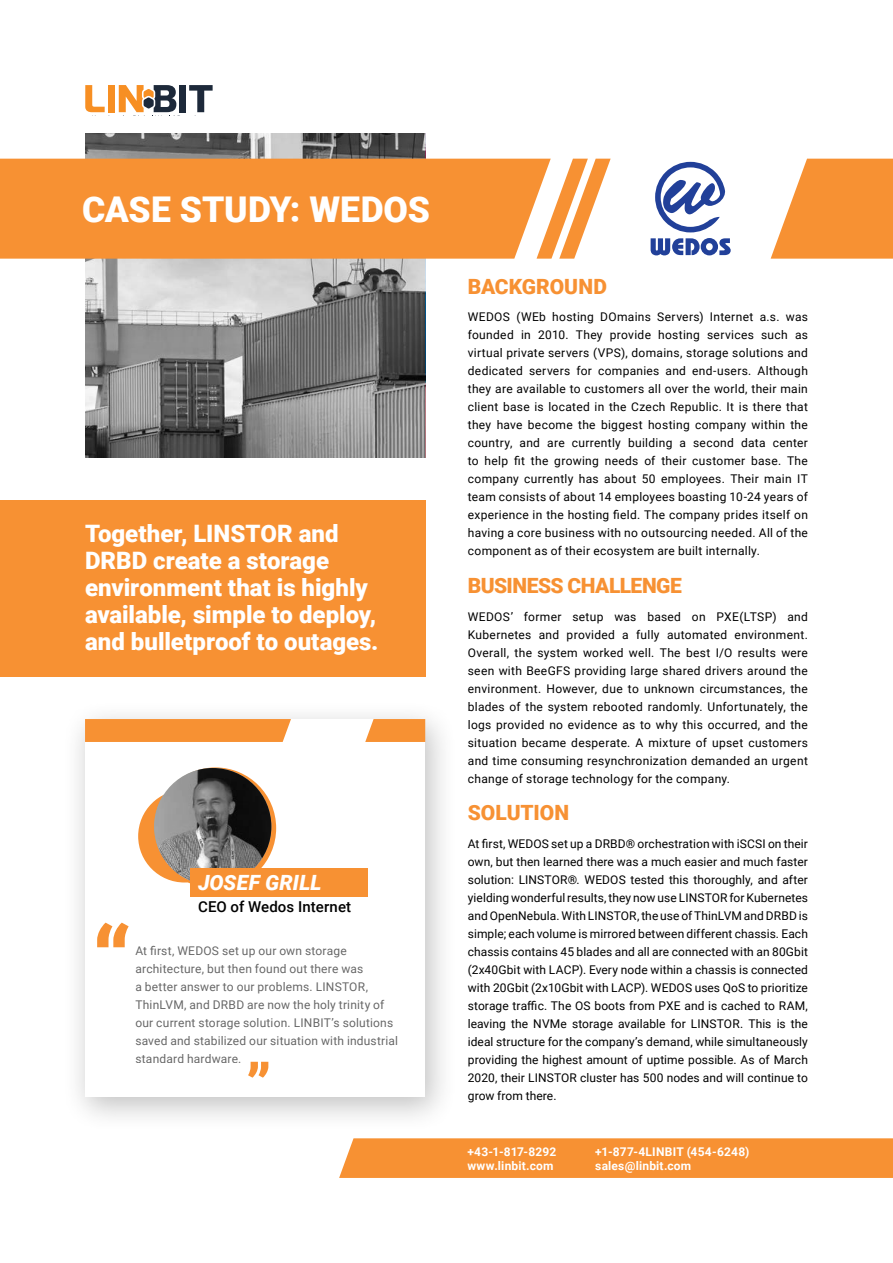
<style>
.page{position:relative;width:893px;height:1263px;background:#fff}
.page>*{position:absolute;margin:0;border:0;box-sizing:border-box;transform-origin:0 0}
.t1{font:900 94.5px "Roboto";color:#f79133}
.t2{font:900 60.9px "Roboto";color:#f79133}
.t3{font:900 35.55px "Roboto";letter-spacing:-.005em;color:#fff}
.t4{font:900 24px/27px "Roboto";color:#fff}
.t5{font:900 21px "Roboto";letter-spacing:-.02em;color:#f79133}
.t6{font:900 21px "Roboto";letter-spacing:.005em;color:#f79133}
.t7{font:italic 900 21px "Roboto";letter-spacing:.01em;color:#fff}
.t8{font:900 21px "Roboto";color:#f79133}
.t9{font:500 15px "Roboto";letter-spacing:.01em;color:#000}
.t10{font:12px/18px "Roboto";letter-spacing:.015em;color:#000;text-align:justify}
.t11{font:700 12px/14.4px "Roboto";letter-spacing:.015em;color:#fff}
</style>
<div class="page">
<div style="left:61px;top:699px;width:397px;height:434px;background:#000;opacity:.24"></div>
<div style="left:85px;top:719px;width:340px;height:377px;background:#fff"></div>
<svg style="left:771px;top:159px;width:122px;height:100px;background:#f8a151"></svg>
<div style="left:0;top:500px;width:425px;height:177px;background:#f79133"></div>
<svg style="left:85px;top:719px;width:340px;height:23px"></svg>
<svg style="left:155px;top:767px;width:121px;height:122px"></svg>
<div style="left:138px;top:790px;width:93px;height:92px;background:#f79133;border-radius:50%"></div>
<svg style="left:154px;top:768px;width:117px;height:117px;background:#636362"></svg>
<div style="left:190px;top:868px;width:178px;height:28px;background:#f79133"></div>
<svg style="left:85px;top:85px;width:20px;height:27px"></svg>
<div style="left:108px;top:85px;width:7px;height:27px;background:#f78f23"></div>
<div style="left:179px;top:85px;width:7px;height:27px;background:#1d293a"></div>
<svg style="left:189px;top:85px;width:24px;height:27px"></svg>
<svg style="left:119px;top:85px;width:57px;height:27px"></svg>
<svg style="left:85px;top:134px;width:340px;height:324px;background:#8a8a8a"></svg>
<div style="left:0;top:159px;width:537px;height:100px;background:#f79133"></div>
<svg style="left:537px;top:159px;width:74px;height:100px"></svg>
<svg style="left:655px;top:162px;width:70px;height:70px"></svg>
<svg style="left:651px;top:238px;width:80px;height:17px"></svg>
<div style="left:339px;top:1138px;width:554px;height:40px;background:#f79133"></div>
<h3 class="t3" style="left:82px;top:184px;width:349px">CASE STUDY: WEDOS</h3>
<h3 class="t4" style="left:85px;top:519px;width:295px">Together, LINSTOR and<br>DRBD create a storage environment that is highly available, simple to deploy, and bulletproof to outages.</h3>
<h3 class="t7" style="left:198px;top:868px;width:125px">JOSEF GRILL</h3>
<p class="t9" style="left:198px;top:896px;width:155px">CEO of Wedos Internet</p>
<h1 class="t1" style="left:92px;top:895px;width:42px">“</h1>
<p class="t10" style="left:135px;top:941px;width:264px;text-align:left">At first, WEDOS set up our own storage architecture, but then found out there was<br>a better answer to our problems. LINSTOR, ThinLVM, and DRBD are now the holy trinity of our current storage solution. LINBIT’s solutions saved and stabilized our situation with industrial standard hardware.</p>
<h2 class="t2" style="left:272px;top:1095px;width:28px;rotate:-180deg">“</h2>
<h3 class="t6" style="left:468px;top:271px;width:141px">BACKGROUND</h3>
<p class="t10" style="left:468px;top:308px;width:342px">WEDOS (WEb hosting DOmains Servers) Internet a.s. was founded in 2010. They provide hosting services such as virtual private servers (VPS), domains, storage solutions and dedicated servers for companies and end-users. Although they are available to customers all over the world, their main client base is located in the Czech Republic. It is there that they have become the biggest hosting company within the country, and are currently building a second data center to help fit the growing needs of their customer base. The company currently has about 50 employees. Their main IT team consists of about 14 employees boasting 10-24 years of experience in the hosting field. The company prides itself on having a core business with no outsourcing needed. All of the component as of their ecosystem are built internally.</p>
<h3 class="t5" style="left:468px;top:571px;width:216px">BUSINESS CHALLENGE</h3>
<p class="t10" style="left:468px;top:607px;width:342px">WEDOS’ former setup was based on PXE(LTSP) and Kubernetes and provided a fully automated environment.<br>Overall, the system worked well. The best I/O results were seen with BeeGFS providing large shared drivers around the environment. However, due to unknown circumstances, the blades of the system rebooted randomly. Unfortunately, the logs provided no evidence as to why this occurred, and the situation became desperate. A mixture of upset customers and time consuming resynchronization demanded an urgent change of storage technology for the company.</p>
<h3 class="t8" style="left:468px;top:798px;width:103px">SOLUTION</h3>
<p class="t10" style="left:468px;top:834px;width:342px">At first, WEDOS set up a DRBD® orchestration with iSCSI on their own, but then learned there was a much easier and much faster solution: LINSTOR®. WEDOS tested this thoroughly, and after yielding wonderful results, they now use LINSTOR for Kubernetes and OpenNebula. With LINSTOR, the use of ThinLVM and DRBD is simple; each volume is mirrored between different chassis. Each chassis contains 45 blades and all are connected with an 80Gbit (2x40Gbit with LACP). Every node within a chassis is connected with 20Gbit (2x10Gbit with LACP). WEDOS uses QoS to prioritize storage traffic. The OS boots from PXE and is cached to RAM, leaving the NVMe storage available for LINSTOR. This is the ideal structure for the company’s demand, while simultaneously providing the highest amount of uptime possible. As of March 2020, their LINSTOR cluster has 500 nodes and will continue to grow from there.</p>
<p class="t11" style="left:467px;top:1144px;width:91px">+43-1-817-8292 www.linbit.com</p>
<p class="t11" style="left:595px;top:1144px;width:155px">+1-877-4LINBIT (454-6248) sales@linbit.com</p>
</div>
